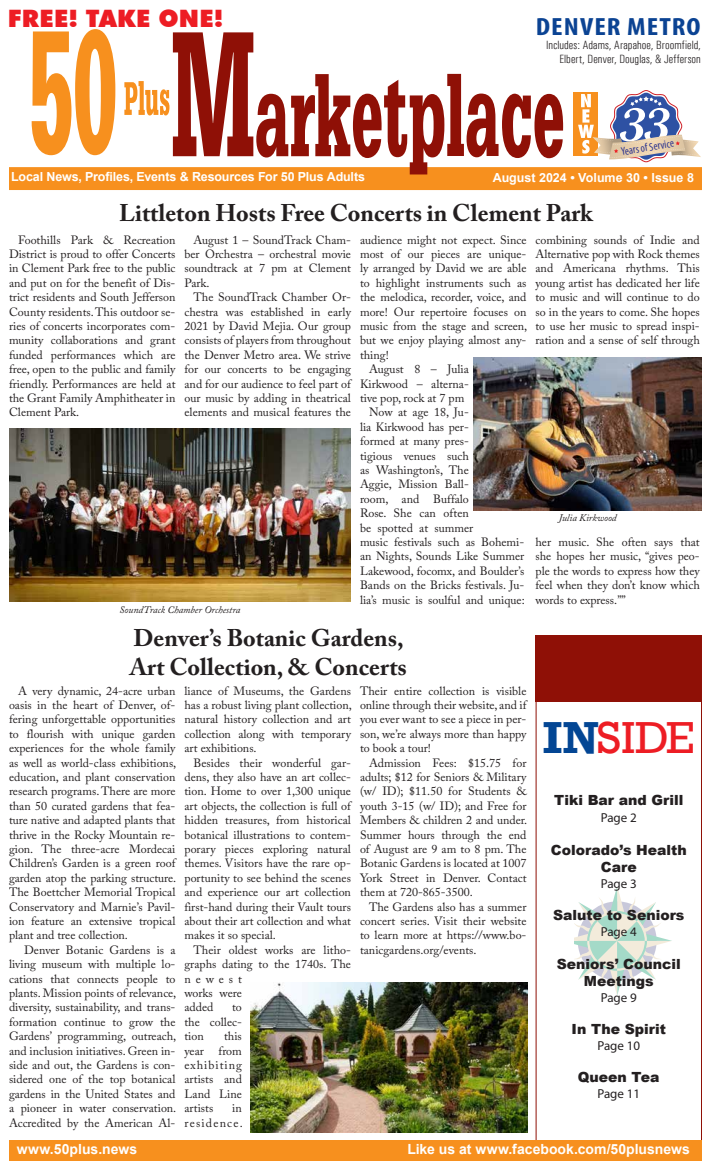
<style>
.page{position:relative;width:711px;height:1170px;background:#fff}
.page>*{position:absolute;margin:0;border:0;box-sizing:border-box;transform-origin:0 0}
.t1{font:46px "Rockwell";color:#ed1d24}
.t2{font:700 condensed 25px "Myriad Pro";letter-spacing:.035em;color:#0b4393;scale:1.17 1}
.t3{font:700 24px/28.8px "Adobe Caslon Pro";color:#231f20}
.t4{font:900 24px "Futura BT";letter-spacing:.015em;color:#ed1d24}
.t5{font:900 14px/16.8px "Arial";color:#231f20;text-align:center}
.t6{font:700 14px "Arial";color:#fff}
.t7{font:13px "Myriad Pro";color:#231f20}
.t8{font:700 12.5px "Arial";letter-spacing:-.01em;color:#fff}
.t9{font:12px/14.4px "Adobe Caslon Pro";color:#231f20;text-align:justify}
.t10{font:300 condensed 12px/14px "Univers";letter-spacing:.005em;color:#231f20;text-align:right}
.t11{font:12px/14.4px "Adobe Caslon Pro";letter-spacing:.1em;color:#231f20;text-align:right}
.t12{font:condensed 11.3px "Myriad Pro";color:#2e3690}
.t13{font:italic 10px "Adobe Caslon Pro";color:#231f20}
.s1{font-weight:700;color:#034694}
</style>
<div class="page">
<div style="left:9px;top:167px;width:693px;height:23px;background:#f7901e"></div>
<div style="left:573px;top:92px;width:25px;height:63px;background:#f7901e"></div>
<svg style="left:32px;top:29px;width:83px;height:126px"></svg>
<svg style="left:124px;top:32px;width:439px;height:142px"></svg>
<div style="left:536px;top:685px;width:166px;height:475px;border:1px solid #8f1006"></div>
<div style="left:9px;top:1140px;width:693px;height:21px;background:#f7901e"></div>
<svg style="left:575px;top:888px;width:97px;height:108px"></svg>
<div style="left:536px;top:635px;width:166px;height:67px;background:#8f1006"></div>
<svg style="left:578px;top:90px;width:123px;height:72px"></svg>
<img style="left:9px;top:428px;width:342px;height:174px">
<img style="left:473px;top:358px;width:229px;height:152px">
<img style="left:251px;top:983px;width:276px;height:150px">
<h3 class="t4" style="left:8px;top:4px;width:217px">FREE! TAKE ONE!</h3>
<h2 class="t2" style="left:536px;top:11px;width:142px">DENVER METRO</h2>
<p class="t10" style="left:546px;top:38px;width:156px">Includes: Adams, Arapahoe, Broomfield,<br>Elbert, Denver, Douglas, &amp; Jefferson</p>
<p class="t12" style="left:620px;top:145px;width:55px;rotate:-9deg">Years of Service</p>
<p class="t8" style="left:11px;top:168px;width:356px">Local News, Profiles, Events &amp; Resources For 50 Plus Adults</p>
<p class="t8" style="left:493px;top:169px;width:203px">August 2024 • Volume 30 • Issue 8</p>
<h3 class="t3" style="left:119px;top:198px;width:475px">Littleton Hosts Free Concerts in Clement Park</h3>
<p class="t9" style="left:9px;top:232px;width:168px;text-indent:9px">Foothills Park &amp; Recreation District is proud to offer Concerts in Clement Park free to the public and put on for the benefit of Dis&shy;trict residents and South Jefferson County residents. This outdoor se&shy;ries of concerts incorporates com&shy;munity collaborations and grant funded performances which are free, open to the public and family friendly. Performances are held at the Grant Family Amphitheater in Clement Park.</p>
<p class="t9" style="left:184px;top:232px;width:168px;text-indent:9px">August 1 – SoundTrack Cham&shy;ber Orchestra – orchestral movie soundtrack at 7 pm at Clement Park.</p>
<p class="t9" style="left:360px;top:232px;width:168px">audience might not expect. Since</p>
<p class="t9" style="left:360px;top:247px;width:168px">most of our pieces are unique-</p>
<p class="t9" style="left:360px;top:261px;width:168px">ly arranged by David we are able</p>
<p class="t9" style="left:360px;top:275px;width:168px">to highlight instruments such as</p>
<p class="t9" style="left:360px;top:290px;width:168px">the melodica, recorder, voice, and</p>
<p class="t9" style="left:360px;top:304px;width:168px">more! Our repertoire focuses on</p>
<p class="t9" style="left:360px;top:319px;width:169px">music from the stage and screen,</p>
<p class="t9" style="left:360px;top:333px;width:168px">but we enjoy playing almost any-</p>
<p class="t9" style="left:360px;top:347px;width:30px">thing!</p>
<p class="t9" style="left:369px;top:362px;width:101px">August 8 – Julia</p>
<p class="t9" style="left:360px;top:376px;width:110px">Kirkwood – alterna-</p>
<p class="t9" style="left:360px;top:391px;width:106px">tive pop, rock at 7 pm</p>
<p class="t9" style="left:369px;top:405px;width:101px">Now at age 18, Ju-</p>
<p class="t9" style="left:360px;top:419px;width:110px">lia Kirkwood has per-</p>
<p class="t9" style="left:360px;top:434px;width:110px">formed at many pres-</p>
<p class="t9" style="left:360px;top:448px;width:110px">tigious venues such</p>
<p class="t9" style="left:360px;top:463px;width:110px">as Washington’s, The</p>
<p class="t9" style="left:360px;top:477px;width:110px">Aggie, Mission Ball-</p>
<p class="t9" style="left:360px;top:491px;width:110px">room, and Buffalo</p>
<p class="t9" style="left:360px;top:506px;width:110px">Rose. She can often</p>
<p class="t9" style="left:360px;top:520px;width:115px">be spotted at summer</p>
<p class="t9" style="left:360px;top:535px;width:166px">music festivals such as Bohemi-</p>
<p class="t9" style="left:360px;top:549px;width:166px">an Nights, Sounds Like Summer</p>
<p class="t9" style="left:360px;top:563px;width:166px">Lakewood, focomx, and Boulder’s</p>
<p class="t9" style="left:360px;top:578px;width:166px">Bands on the Bricks festivals. Ju-</p>
<p class="t9" style="left:360px;top:592px;width:166px">lia’s music is soulful and unique:</p>
<p class="t9" style="left:184px;top:290px;width:168px;text-indent:9px">The SoundTrack Chamber Or&shy;chestra was established in early 2021 by David Mejia. Our group consists of players from throughout the Denver Metro area. We strive for our concerts to be engaging and for our audience to feel part of our music by adding in theatrical elements and musical features the</p>
<p class="t13" style="left:120px;top:603px;width:122px">SoundTrack Chamber Orchestra</p>
<h3 class="t3" style="left:130px;top:623px;width:279px">Denver’s Botanic Gardens,<br>Art Collection, &amp; Concerts</h3>
<p class="t9" style="left:536px;top:232px;width:166px">combining sounds of Indie and Alternative pop with Rock themes and Americana rhythms. This young artist has dedicated her life to music and will continue to do so in the years to come. She hopes to use her music to spread inspi&shy;ration and a sense of self through</p>
<p class="t13" style="left:559px;top:511px;width:60px">Julia Kirkwood</p>
<p class="t9" style="left:536px;top:535px;width:166px">her music. She often says that she hopes her music, “gives peo&shy;ple the words to express how they feel when they don’t know which words to express.””</p>
<p class="t9" style="left:360px;top:683px;width:168px">Their entire collection is visible online through their website, and if you ever want to see a piece in per&shy;son, we’re always more than happy to book a tour!</p>
<p class="t9" style="left:360px;top:755px;width:169px;text-indent:9px">Admission Fees: $15.75 for adults; $12 for Seniors &amp; Military (w/ ID); $11.50 for Students &amp; youth 3-15 (w/ ID); and Free for Members &amp; children 2 and under.<br>Summer hours through the end of August are 9 am to 8 pm. The Botanic Gardens is located at 1007<br>York Street in Denver. Contact them at 720-865-3500.</p>
<p class="t9" style="left:360px;top:899px;width:168px;text-indent:9px">The Gardens also has a summer concert series. Visit their website to learn more at https://www.bo&shy;tanicgardens.org/events.</p>
<p class="t9" style="left:9px;top:683px;width:169px;text-indent:9px">A very dynamic, 24-acre urban oasis in the heart of Denver, of&shy;fering unforgettable opportunities to flourish with unique garden experiences for the whole family as well as world-class exhibitions, education, and plant conservation research programs. There are more than 50 curated gardens that fea&shy;ture native and adapted plants that thrive in the Rocky Mountain re&shy;gion. The three-acre Mordecai Children’s Garden is a green roof garden atop the parking structure.<br>The Boettcher Memorial Tropical Conservatory and Marnie’s Pavil&shy;ion feature an extensive tropical plant and tree collection.</p>
<p class="t9" style="left:9px;top:942px;width:169px;text-indent:15px">Denver Botanic Gardens is a living museum with multiple lo&shy;cations that connects people to plants. Mission points of relevance, diversity, sustainability, and trans&shy;formation continue to grow the Gardens’ programming, outreach, and inclusion initiatives. Green in&shy;side and out, the Gardens is con&shy;sidered one of the top botanical gardens in the United States and a pioneer in water conservation.<br>Accredited by the American Al-</p>
<p class="t9" style="left:185px;top:683px;width:169px">liance of Museums, the Gardens has a robust living plant collection, natural history collection and art collection along with temporary art exhibitions.</p>
<p class="t9" style="left:185px;top:755px;width:168px;text-indent:9px">Besides their wonderful gar&shy;dens, they also have an art collec&shy;tion. Home to over 1,300 unique art objects, the collection is full of hidden treasures, from historical botanical illustrations to contem&shy;porary pieces exploring natural themes. Visitors have the rare op&shy;portunity to see behind the scenes and experience our art collection first-hand during their Vault tours about their art collection and what makes it so special.</p>
<p class="t9" style="left:185px;top:942px;width:168px;text-align:left;text-indent:9px">Their oldest works are litho&shy;graphs dating to the 1740s. The newest<br>works were<br>added</p>
<p class="t9" style="left:185px;top:1000px;width:59px;text-indent:48px">to the collec&shy;tion</p>
<p class="t9" style="left:185px;top:1029px;width:59px;text-indent:40px">this year from exhibiting artists and Land Line artists</p>
<p class="t11" style="left:185px;top:1101px;width:60px">in residence.</p>
<h1 class="t1" style="left:543px;top:711px;width:153px"><span class="s1">IN</span>SIDE</h1>
<p class="t5" style="left:554px;top:791px;width:131px">Tiki Bar and Grill</p>
<p class="t7" style="left:601px;top:809px;width:38px">Page 2</p>
<p class="t5" style="left:551px;top:841px;width:137px">Colorado’s Health<br>Care</p>
<p class="t7" style="left:601px;top:875px;width:38px">Page 3</p>
<p class="t5" style="left:553px;top:906px;width:133px">Salute to Seniors</p>
<p class="t7" style="left:601px;top:923px;width:38px">Page 4</p>
<p class="t5" style="left:557px;top:955px;width:126px">Seniors’ Council<br>Meetings</p>
<p class="t7" style="left:601px;top:989px;width:38px">Page 9</p>
<p class="t5" style="left:572px;top:1020px;width:96px">In The Spirit</p>
<p class="t7" style="left:597px;top:1037px;width:44px">Page 10</p>
<p class="t5" style="left:578px;top:1068px;width:83px">Queen Tea</p>
<p class="t7" style="left:597px;top:1085px;width:44px">Page 11</p>
<p class="t6" style="left:17px;top:1139px;width:122px">www.50plus.news</p>
<p class="t6" style="left:407px;top:1139px;width:284px">Like us at www.facebook.com/50plusnews</p>
</div>
